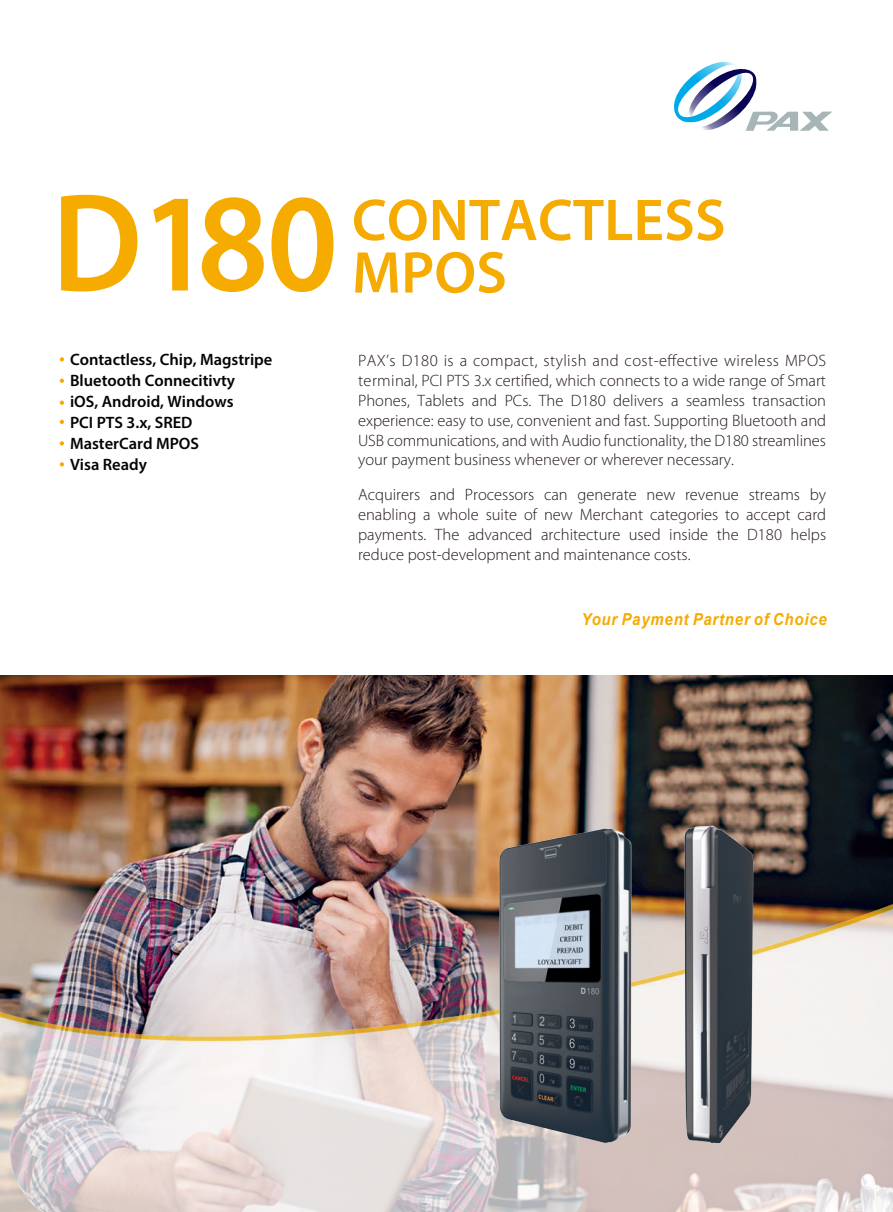
<style>
.page{position:relative;width:893px;height:1212px;background:#fff}
.page>*{position:absolute;margin:0;border:0;box-sizing:border-box;transform-origin:0 0}
.t1{font:600 140.85px "Myriad Pro";color:#f6ab00;scale:.94 1}
.t2{font:600 59.4px/52.5px "Myriad Pro";color:#f6ab00}
.t3{font:300 16.5px/19.8px "Myriad Pro";color:#231815;text-align:justify}
.t4{font:600 16.5px/21px "Myriad Pro";color:#050202}
.t5{font:italic 700 16.5px "Arial";letter-spacing:.055em;color:#f6ab00;scale:.9 1}
</style>
<div class="page">
<svg style="left:674px;top:62px;width:158px;height:69px"></svg>
<img style="left:0;top:675px;width:893px;height:192px">
<img style="left:0;top:867px;width:893px;height:345px">
<svg style="left:60px;top:357px;width:4px;height:4px"></svg>
<svg style="left:60px;top:379px;width:4px;height:4px"></svg>
<svg style="left:60px;top:420px;width:4px;height:4px"></svg>
<svg style="left:60px;top:441px;width:4px;height:4px"></svg>
<svg style="left:60px;top:462px;width:4px;height:4px"></svg>
<svg style="left:60px;top:401px;width:4px;height:4px"></svg>
<img style="left:482px;top:820px;width:169px;height:331px">
<img style="left:658px;top:816px;width:124px;height:340px">
<h1 class="t1" style="left:52px;top:154px;width:306px">D180</h1>
<h2 class="t2" style="left:352px;top:192px;width:375px">CONTACTLESS<br>MPOS</h2>
<p class="t4" style="left:70px;top:349px;width:204px">Contactless, Chip, Magstripe<br>Bluetooth Connecitivty<br>iOS, Android, Windows<br>PCI PTS 3.x, SRED<br>MasterCard MPOS<br>Visa Ready</p>
<p class="t3" style="left:358px;top:351px;width:470px">PAX’s D180 is a compact, stylish and cost-effective wireless MPOS terminal, PCI PTS 3.x certified, which connects to a wide range of Smart Phones, Tablets and PCs. The D180 delivers a seamless transaction experience: easy to use, convenient and fast. Supporting Bluetooth and USB communications, and with Audio functionality, the D180 streamlines your payment business whenever or wherever necessary.</p>
<p class="t3" style="left:358px;top:485px;width:470px">Acquirers and Processors can generate new revenue streams by enabling a whole suite of new Merchant categories to accept card payments. The advanced architecture used inside the D180 helps reduce post-development and maintenance costs.</p>
<p class="t5" style="left:581px;top:608px;width:274px">Your Payment Partner of Choice</p>
</div>
